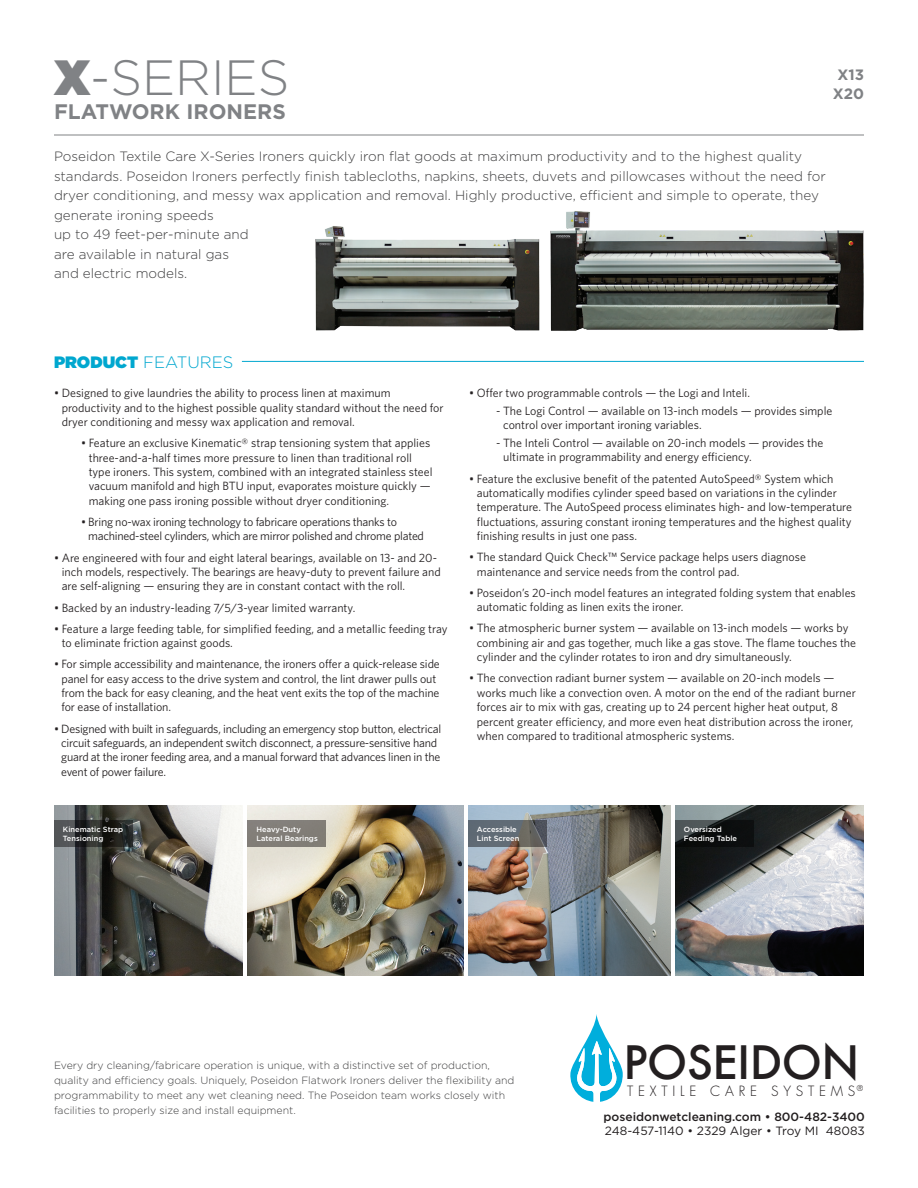
<style>
.page{position:relative;width:918px;height:1188px;background:#fff}
.page>*{position:absolute;margin:0;border:0;box-sizing:border-box;transform-origin:0 0}
.t1{font:300 49.5px "Gotham";color:#808285}
.t2{font:500 45px "Futura";letter-spacing:-.015em;color:#231f20}
.t3{font:700 21px "Gotham";color:#808285}
.t4{font:300 16.5px "Gotham";color:#00a7cf}
.t5{font:700 15px "Gotham";color:#808285}
.t6{font:300 13.8px "Futura";letter-spacing:.345em;color:#231f20}
.first_paragraph{font:300 13.5px/19.5px "Gotham";color:#3e3e3f}
.bulleted_list{font:12px/14.4px "Whitney";color:#231f20}
.bulleted_list-2{font:12px/14.4px "Whitney";letter-spacing:-.02em;color:#231f20}
.bulleted_list_-_2nd{font:12px/14.4px "Whitney";color:#231f20}
.t7{font:500 12px "Gotham";color:#231f20}
.t8{font:12px "Gotham";color:#231f20}
.body_copy{font:300 10.5px/15px "Gotham";color:#3e3e3f}
.Picture_Description{font:500 7.5px/9px "Gotham";color:#fff}
.s1{font-weight:900}
</style>
<div class="page">
<svg style="left:570px;top:1014px;width:53px;height:88px"></svg>
<img style="left:315px;top:211px;width:549px;height:120px">
<hr style="left:54px;top:135px;width:810px;height:1px;background:#808285">
<hr style="left:242px;top:361px;width:622px;height:1px;background:#00a7cf">
<img style="left:54px;top:806px;width:189px;height:170px">
<svg style="left:54px;top:820px;width:79px;height:27px;background:#2f3130"></svg>
<img style="left:248px;top:806px;width:216px;height:170px">
<div style="left:248px;top:820px;width:78px;height:27px;background:#827d78"></div>
<img style="left:468px;top:806px;width:203px;height:170px">
<svg style="left:468px;top:820px;width:79px;height:27px;background:#60666b"></svg>
<img style="left:675px;top:806px;width:189px;height:170px">
<svg style="left:675px;top:820px;width:79px;height:27px;background:#1b1f1f"></svg>
<p class="t1" style="left:54px;top:51px;width:237px"><span class="s1">X</span>-SERIES</p>
<p class="t3" style="left:54px;top:100px;width:233px">FLATWORK IRONERS</p>
<p class="t5" style="left:837px;top:66px;width:28px">X13</p>
<p class="t5" style="left:833px;top:85px;width:33px">X20</p>
<p class="first_paragraph" style="left:54px;top:147px;width:773px">Poseidon Textile Care X-Series Ironers quickly iron flat goods at maximum productivity and to the highest quality standards. Poseidon Ironers perfectly finish tablecloths, napkins, sheets, duvets and pillowcases without the need for dryer conditioning, and messy wax application and removal. Highly productive, efficient and simple to operate, they generate ironing speeds<br>up to 49 feet-per-minute and<br>are available in natural gas<br>and electric models.</p>
<p class="t4" style="left:54px;top:353px;width:181px"><span class="s1">PRODUCT</span> FEATURES</p>
<p class="bulleted_list" style="left:62px;top:386px;width:384px;text-indent:-8px">• Designed to give laundries the ability to process linen at maximum productivity and to the highest possible quality standard without the need for dryer conditioning and messy wax application and removal.</p>
<p class="bulleted_list" style="left:89px;top:436px;width:345px;text-indent:-8px">• Feature an exclusive Kinematic® strap tensioning system that applies three-and-a-half times more pressure to linen than traditional roll type ironers. This system, combined with an integrated stainless steel vacuum manifold and high BTU input, evaporates moisture quickly — making one pass ironing possible without dryer conditioning.</p>
<p class="bulleted_list-2" style="left:88px;top:514px;width:337px;text-indent:-7px">• Bring no-wax ironing technology to fabricare operations thanks to machined-steel cylinders, which are mirror polished and chrome plated</p>
<p class="bulleted_list" style="left:62px;top:550px;width:381px;text-indent:-8px">• Are engineered with four and eight lateral bearings, available on 13- and 20- inch models, respectively. The bearings are heavy-duty to prevent failure and are self-aligning — ensuring they are in constant contact with the roll.</p>
<p class="bulleted_list" style="left:54px;top:600px;width:303px">• Backed by an industry-leading 7/5/3-year limited warranty.</p>
<p class="bulleted_list" style="left:62px;top:621px;width:387px;text-indent:-8px">• Feature a large feeding table, for simplified feeding, and a metallic feeding tray to eliminate friction against goods.</p>
<p class="bulleted_list" style="left:61px;top:657px;width:380px;text-indent:-7px">• For simple accessibility and maintenance, the ironers offer a quick-release side panel for easy access to the drive system and control, the lint drawer pulls out from the back for easy cleaning, and the heat vent exits the top of the machine for ease of installation.</p>
<p class="bulleted_list-2" style="left:61px;top:721px;width:381px;text-indent:-7px">• Designed with built in safeguards, including an emergency stop button, electrical circuit safeguards, an independent switch disconnect, a pressure-sensitive hand guard at the ironer feeding area, and a manual forward that advances linen in the event of power failure.</p>
<p class="bulleted_list" style="left:469px;top:386px;width:282px">• Offer two programmable controls — the Logi and Inteli.</p>
<p class="bulleted_list_-_2nd" style="left:503px;top:403px;width:331px;text-indent:-7px">- The Logi Control — available on 13-inch models — provides simple control over important ironing variables.</p>
<p class="bulleted_list_-_2nd" style="left:503px;top:435px;width:322px;text-indent:-7px">- The Inteli Control — available on 20-inch models — provides the ultimate in programmability and energy efficiency.</p>
<p class="bulleted_list" style="left:477px;top:471px;width:377px;text-indent:-8px">• Feature the exclusive benefit of the patented AutoSpeed® System which automatically modifies cylinder speed based on variations in the cylinder temperature. The AutoSpeed process eliminates high- and low-temperature fluctuations, assuring constant ironing temperatures and the highest quality finishing results in just one pass.</p>
<p class="bulleted_list" style="left:477px;top:550px;width:331px;text-indent:-8px">• The standard Quick Check™ Service package helps users diagnose maintenance and service needs from the control pad.</p>
<p class="bulleted_list" style="left:477px;top:585px;width:380px;text-indent:-8px">• Poseidon’s 20-inch model features an integrated folding system that enables automatic folding as linen exits the ironer.</p>
<p class="bulleted_list" style="left:477px;top:621px;width:381px;text-indent:-8px">• The atmospheric burner system — available on 13-inch models — works by combining air and gas together, much like a gas stove. The flame touches the cylinder and the cylinder rotates to iron and dry simultaneously.</p>
<p class="bulleted_list" style="left:477px;top:671px;width:381px;text-indent:-8px">• The convection radiant burner system — available on 20-inch models — works much like a convection oven. A motor on the end of the radiant burner forces air to mix with gas, creating up to 24 percent higher heat output, 8 percent greater efficiency, and more even heat distribution across the ironer, when compared to traditional atmospheric systems.</p>
<p class="Picture_Description" style="left:63px;top:824px;width:62px">Kinematic Strap<br>Tensioning</p>
<p class="Picture_Description" style="left:257px;top:824px;width:63px">Heavy-Duty<br>Lateral Bearings</p>
<p class="Picture_Description" style="left:477px;top:824px;width:44px">Accessible<br>Lint Screen</p>
<p class="Picture_Description" style="left:684px;top:824px;width:55px">Oversized<br>Feeding Table</p>
<p class="body_copy" style="left:54px;top:1058px;width:462px">Every dry cleaning/fabricare operation is unique, with a distinctive set of production, quality and efficiency goals. Uniquely, Poseidon Flatwork Ironers deliver the flexibility and programmability to meet any wet cleaning need. The Poseidon team works closely with facilities to properly size and install equipment.</p>
<p class="t2" style="left:624px;top:1031px;width:237px">POSEIDON</p>
<p class="t6" style="left:627px;top:1082px;width:238px">TEXTILE CARE SYSTEMS<sup>®</sup></p>
<p class="t7" style="left:604px;top:1110px;width:263px">poseidonwetcleaning.com • 800-482-3400</p>
<p class="t8" style="left:605px;top:1124px;width:262px">248-457-1140 • 2329 Alger • Troy MI 48083</p>
</div>
